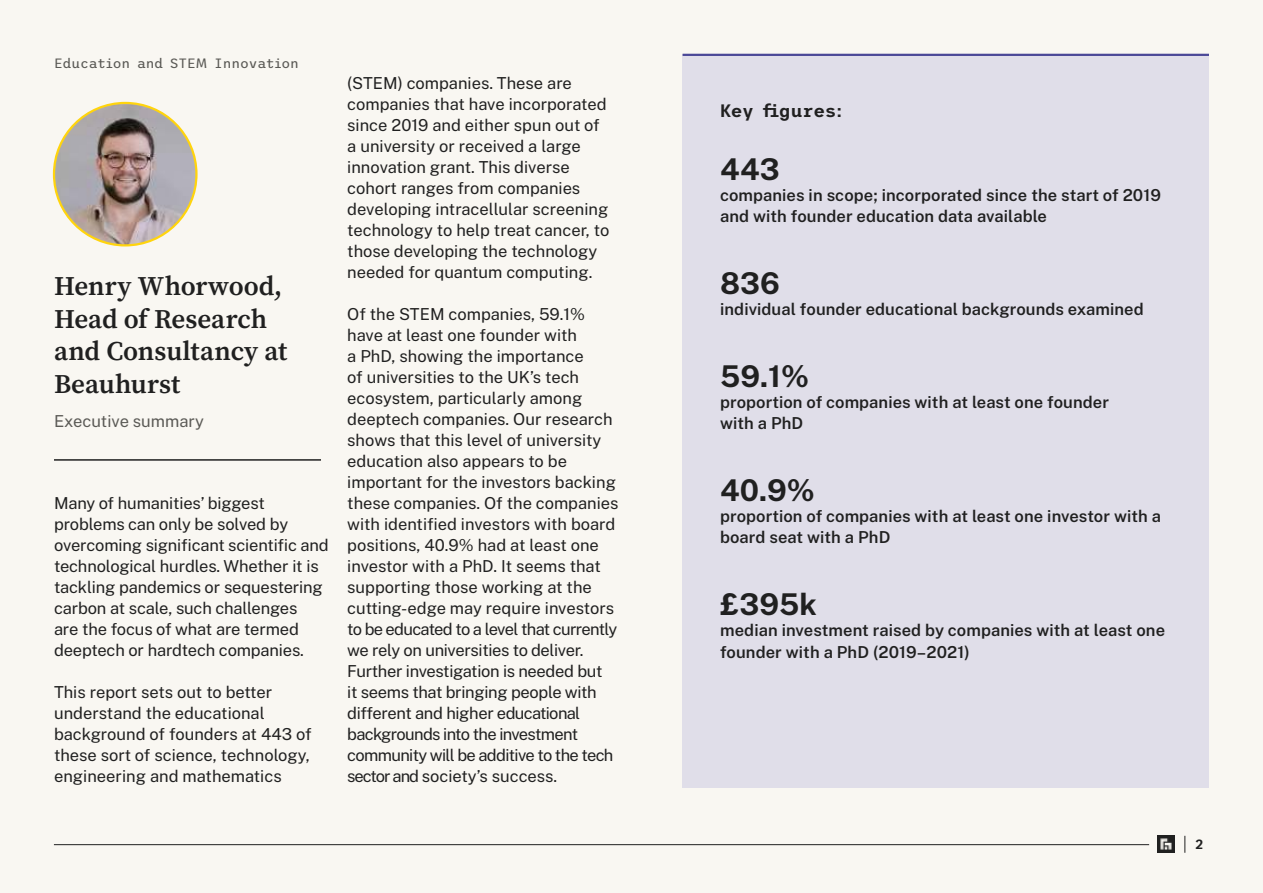
<style>
.page{position:relative;width:1263px;height:893px;background:#f9f7f2}
.page>*{position:absolute;margin:0;border:0;box-sizing:border-box;transform-origin:0 0}
.t1{font:700 30px "Public Sans";color:#202020}
.t2{font:600 27px/32.4px "Source Serif Pro";letter-spacing:-.005em;color:#202020}
.t3{font:600 18px "Trispace";letter-spacing:-.02em;color:#202020}
.t4{font:16.5px/21px "Public Sans";letter-spacing:-.005em;color:#202020}
.t5{font:600 16.5px/21px "Public Sans";letter-spacing:.005em;color:#202020}
.t6{font:16.5px "Public Sans";color:#5b5a56}
.t7{font:13.5px "Trispace";letter-spacing:-.005em;color:#5b5a56}
.t8{font:600 13.5px "Trispace";color:#202020}
</style>
<div class="page">
<img style="left:1157px;top:836px;width:17px;height:17px">
<svg style="left:1184px;top:836px;width:1px;height:17px"></svg>
<hr style="left:54px;top:844px;width:1095px;height:1px;background:#202020">
<img style="left:54px;top:103px;width:142px;height:142px;border-radius:71px">
<hr style="left:54px;top:459px;width:267px;height:2px;background:#202020">
<div style="left:683px;top:54px;width:526px;height:733px;background:#e0dee9"></div>
<hr style="left:684px;top:54px;width:524px;height:2px;background:#4b4897">
<p class="t7" style="left:54px;top:56px;width:246px">Education and STEM Innovation</p>
<h2 class="t2" style="left:54px;top:272px;width:235px">Henry Whorwood,<br>Head of Research and Consultancy at<br>Beauhurst</h2>
<p class="t6" style="left:54px;top:414px;width:152px">Executive summary</p>
<p class="t4" style="left:54px;top:493px;width:276px">Many of humanities’ biggest problems can only be solved by overcoming significant scientific and technological hurdles. Whether it is tackling pandemics or sequestering carbon at scale, such challenges<br>are the focus of what are termed deeptech or hardtech companies.</p>
<p class="t4" style="left:54px;top:682px;width:259px">This report sets out to better understand the educational background of founders at 443 of these sort of science, technology, engineering and mathematics</p>
<p class="t4" style="left:347px;top:73px;width:264px">(STEM) companies. These are companies that have incorporated since 2019 and either spun out of a university or received a large innovation grant. This diverse cohort ranges from companies developing intracellular screening technology to help treat cancer, to those developing the technology needed for quantum computing.</p>
<p class="t4" style="left:347px;top:304px;width:273px">Of the STEM companies, 59.1% have at least one founder with<br>a PhD, showing the importance<br>of universities to the UK’s tech ecosystem, particularly among deeptech companies. Our research shows that this level of university education also appears to be important for the investors backing these companies. Of the companies with identified investors with board positions, 40.9% had at least one investor with a PhD. It seems that supporting those working at the cutting-edge may require investors to be educated to a level that currently we rely on universities to deliver.<br>Further investigation is needed but<br>it seems that bringing people with different and higher educational backgrounds into the investment community will be additive to the tech sector and society’s success.</p>
<p class="t3" style="left:720px;top:98px;width:126px">Key figures:</p>
<h1 class="t1" style="left:720px;top:156px;width:61px">443</h1>
<p class="t5" style="left:720px;top:186px;width:442px">companies in scope; incorporated since the start of 2019 and with founder education data available</p>
<h1 class="t1" style="left:720px;top:270px;width:61px">836</h1>
<p class="t5" style="left:720px;top:300px;width:425px">individual founder educational backgrounds examined</p>
<h1 class="t1" style="left:720px;top:363px;width:91px">59.1%</h1>
<p class="t5" style="left:720px;top:393px;width:391px">proportion of companies with at least one founder with a PhD</p>
<h1 class="t1" style="left:720px;top:477px;width:97px">40.9%</h1>
<p class="t5" style="left:720px;top:507px;width:442px">proportion of companies with at least one investor with a board seat with a PhD</p>
<h1 class="t1" style="left:720px;top:591px;width:98px">£395k</h1>
<p class="t5" style="left:720px;top:621px;width:446px">median investment raised by companies with at least one founder with a PhD (2019–2021)</p>
<p class="t8" style="left:1195px;top:836px;width:10px">2</p>
</div>
